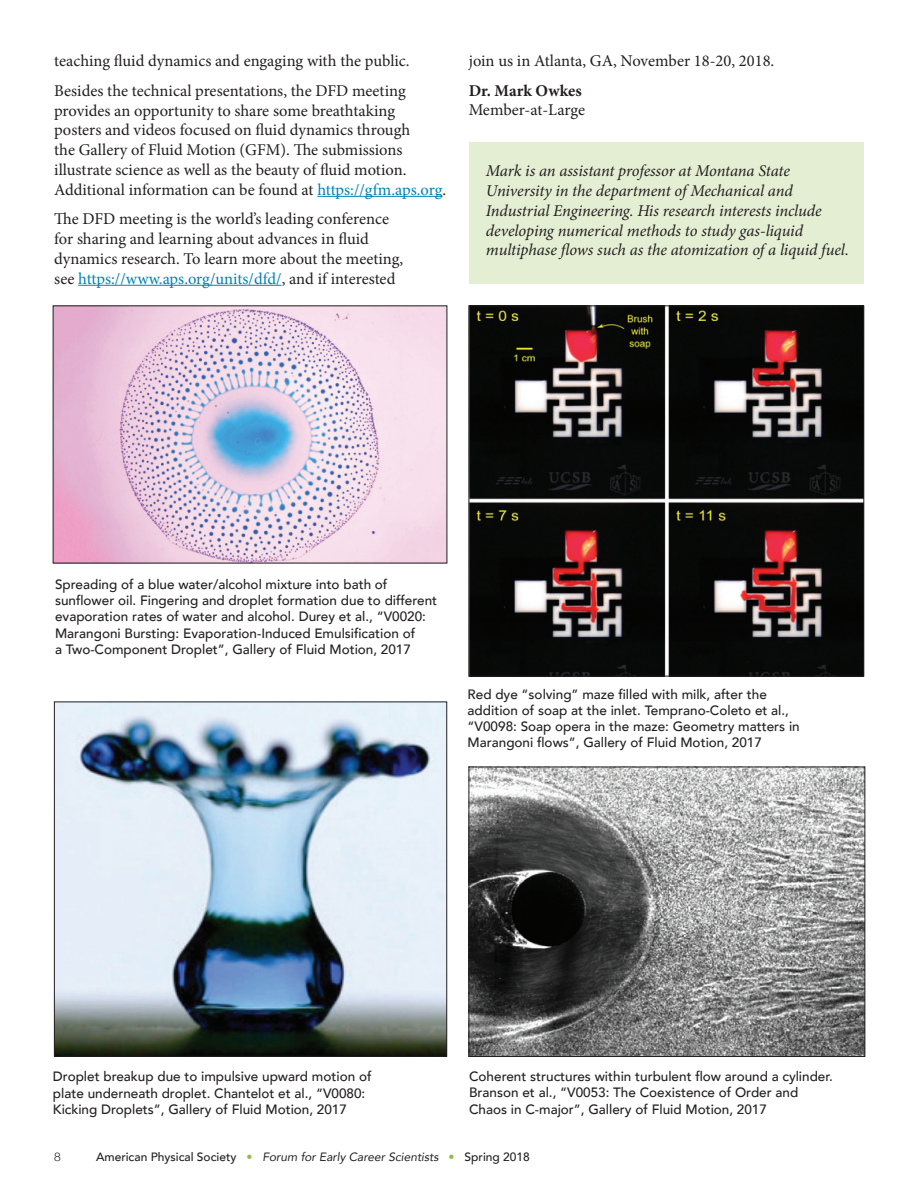
<style>
.page{position:relative;width:918px;height:1188px;background:#fff}
.page>*{position:absolute;margin:0;border:0;box-sizing:border-box;transform-origin:0 0}
.t1{font:16.5px/19.8px "Minion Pro";color:#231f20}
.t2{font:italic 16.5px/19.8px "Minion Pro";letter-spacing:-.01em;color:#231f20}
.t3{font:700 16.5px "Minion Pro";color:#231f20}
.t4{font:500 13.5px/16.2px "Avenir";color:#231f20}
.t5{font:500 12px "Avenir";color:#231f20}
.t6{font:300 12px "Helvetica Neue";color:#231f20}
.s1{color:#0082b4}
.s2{color:#8bbd3f}
.s3{font-weight:400;font-style:italic}
</style>
<div class="page">
<div style="left:469px;top:143px;width:395px;height:141px;background:#e4eed3"></div>
<hr style="left:317px;top:196px;width:125px;height:1px;background:#0082b4">
<hr style="left:78px;top:285px;width:204px;height:1px;background:#0082b4">
<img style="left:56px;top:704px;width:389px;height:351px">
<div style="left:54px;top:702px;width:393px;height:355px;border:1px solid #231f20"></div>
<img style="left:471px;top:308px;width:391px;height:366px">
<div style="left:469px;top:306px;width:395px;height:370px;border:1px solid #231f20"></div>
<img style="left:471px;top:769px;width:392px;height:286px">
<div style="left:469px;top:767px;width:396px;height:290px;border:1px solid #231f20"></div>
<img style="left:55px;top:308px;width:390px;height:253px">
<p class="t1" style="left:54px;top:46px;width:357px;line-height:29.5px">teaching fluid dynamics and engaging with the public.<br>Besides the technical presentations, the DFD meeting</p>
<p class="t1" style="left:54px;top:100px;width:394px">provides an opportunity to share some breathtaking posters and videos focused on fluid dynamics through<br>the Gallery of Fluid Motion (GFM). The submissions illustrate science as well as the beauty of fluid motion.<br>Additional information can be found at <span class="s1">https://gfm.aps.org</span>.</p>
<p class="t1" style="left:54px;top:209px;width:351px">The DFD meeting is the world’s leading conference for sharing and learning about advances in fluid dynamics research. To learn more about the meeting, see <span class="s1">https://www.aps.org/units/dfd/</span>, and if interested</p>
<p class="t1" style="left:469px;top:51px;width:307px">join us in Atlanta, GA, November 18-20, 2018.</p>
<p class="t3" style="left:469px;top:79px;width:115px">Dr. Mark Owkes</p>
<p class="t1" style="left:469px;top:100px;width:118px">Member-at-Large</p>
<p class="t2" style="left:486px;top:161px;width:364px">Mark is an assistant professor at Montana State University in the department of Mechanical and Industrial Engineering. His research interests include developing numerical methods to study gas-liquid multiphase flows such as the atomization of a liquid fuel.</p>
<p class="t4" style="left:55px;top:575px;width:384px">Spreading of a blue water/alcohol mixture into bath of sunflower oil. Fingering and droplet formation due to different evaporation rates of water and alcohol. Durey et al., “V0020:<br>Marangoni Bursting: Evaporation-Induced Emulsification of<br>a Two-Component Droplet”, Gallery of Fluid Motion, 2017</p>
<p class="t4" style="left:468px;top:685px;width:334px">Red dye “solving” maze filled with milk, after the addition of soap at the inlet. Temprano-Coleto et al., “V0098: Soap opera in the maze: Geometry matters in Marangoni flows”, Gallery of Fluid Motion, 2017</p>
<p class="t4" style="left:53px;top:1068px;width:320px">Droplet breakup due to impulsive upward motion of plate underneath droplet. Chantelot et al., “V0080:<br>Kicking Droplets”, Gallery of Fluid Motion, 2017</p>
<p class="t4" style="left:469px;top:1068px;width:365px">Coherent structures within turbulent flow around a cylinder.<br>Branson et al., “V0053: The Coexistence of Order and<br>Chaos in C-major”, Gallery of Fluid Motion, 2017</p>
<p class="t6" style="left:54px;top:1147px;width:8px">8</p>
<p class="t5" style="left:96px;top:1146px;width:435px">American Physical Society <span class="s2">•</span> <span class="s3">Forum for Early Career Scientists</span> <span class="s2">•</span> Spring 2018</p>
</div>
